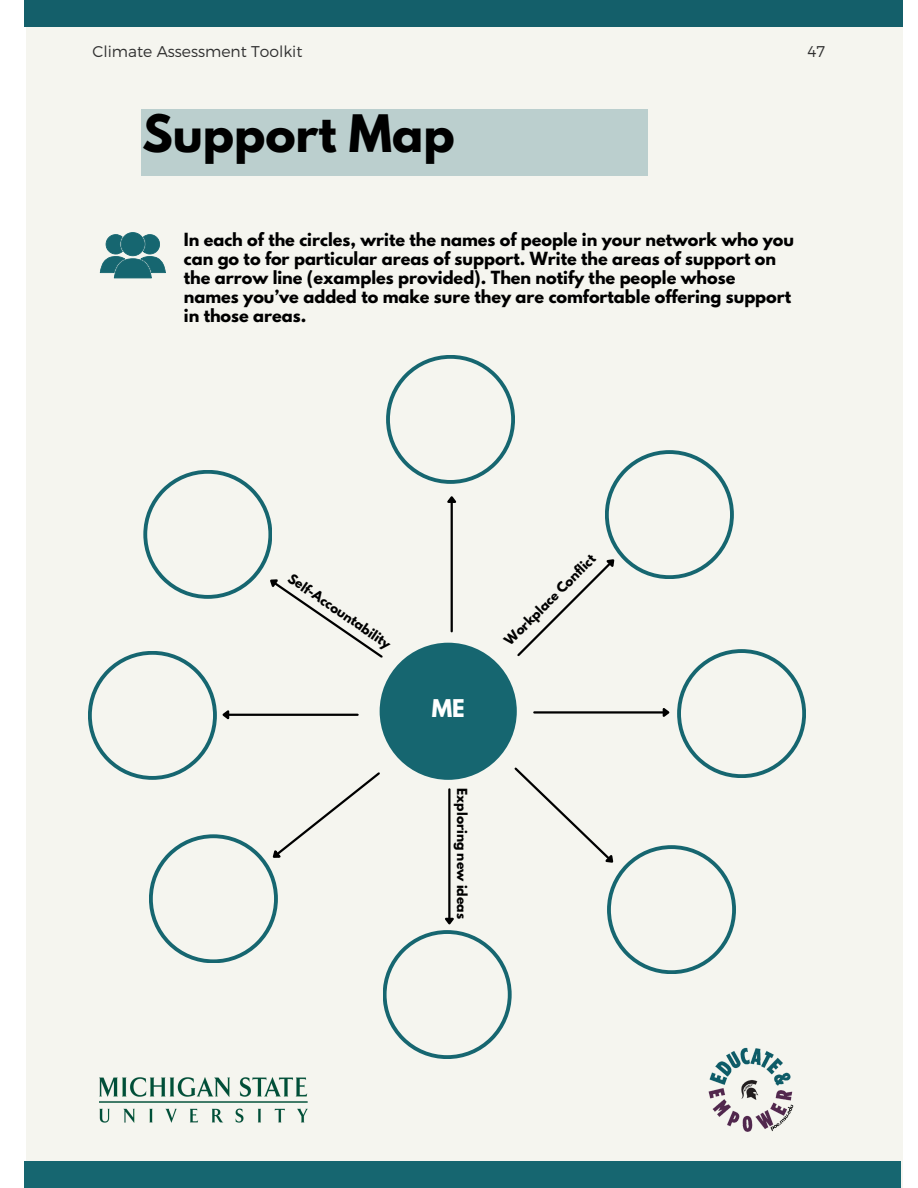
<style>
.page{position:relative;width:918px;height:1188px;background:#fff}
.page>*{position:absolute;margin:0;border:0;box-sizing:border-box;transform-origin:0 0}
.t1{font:700 45.75px "League Spartan";color:#000}
.t2{font:700 21.6px "League Spartan";color:#fff}
.t3{font:700 16.05px/19.2px "League Spartan";color:#000}
.t4{font:300 15.6px "Montserrat";color:#303030}
.t5{font:700 12.3px "League Spartan";color:#000}
</style>
<div class="page">
<div style="left:26px;top:0;width:877px;height:1188px;background:#f5f5ef"></div>
<div style="left:24px;top:1161px;width:877px;height:27px;background:#166670"></div>
<div style="left:24px;top:0;width:879px;height:27px;background:#145f6a"></div>
<div style="left:141px;top:110px;width:506px;height:66px;background:#bbcfce"></div>
<svg style="left:100px;top:232px;width:66px;height:46px"></svg>
<svg style="left:88px;top:355px;width:718px;height:704px"></svg>
<img style="left:702px;top:1042px;width:98px;height:90px">
<img style="left:100px;top:1077px;width:208px;height:45px">
<p class="t4" style="left:93px;top:41px;width:211px">Climate Assessment Toolkit</p>
<p class="t4" style="left:807px;top:41px;width:19px">47</p>
<p class="t1" style="left:142px;top:111px;width:314px">Support Map</p>
<p class="t3" style="left:184px;top:232px;width:612px">In each of the circles, write the names of people in your network who you can go to for particular areas of support. Write the areas of support on the arrow line (examples provided). Then notify the people whose names you’ve added to make sure they are comfortable offering support in those areas.</p>
<p class="t5" style="left:293px;top:572px;width:123px;rotate:34deg">Self-Accountability</p>
<p class="t2" style="left:432px;top:698px;width:35px">ME</p>
<p class="t5" style="left:468px;top:788px;width:132px;rotate:90deg">Exploring new ideas</p>
<p class="t5" style="left:502px;top:638px;width:123px;rotate:-45deg">Workplace Conflict</p>
</div>
